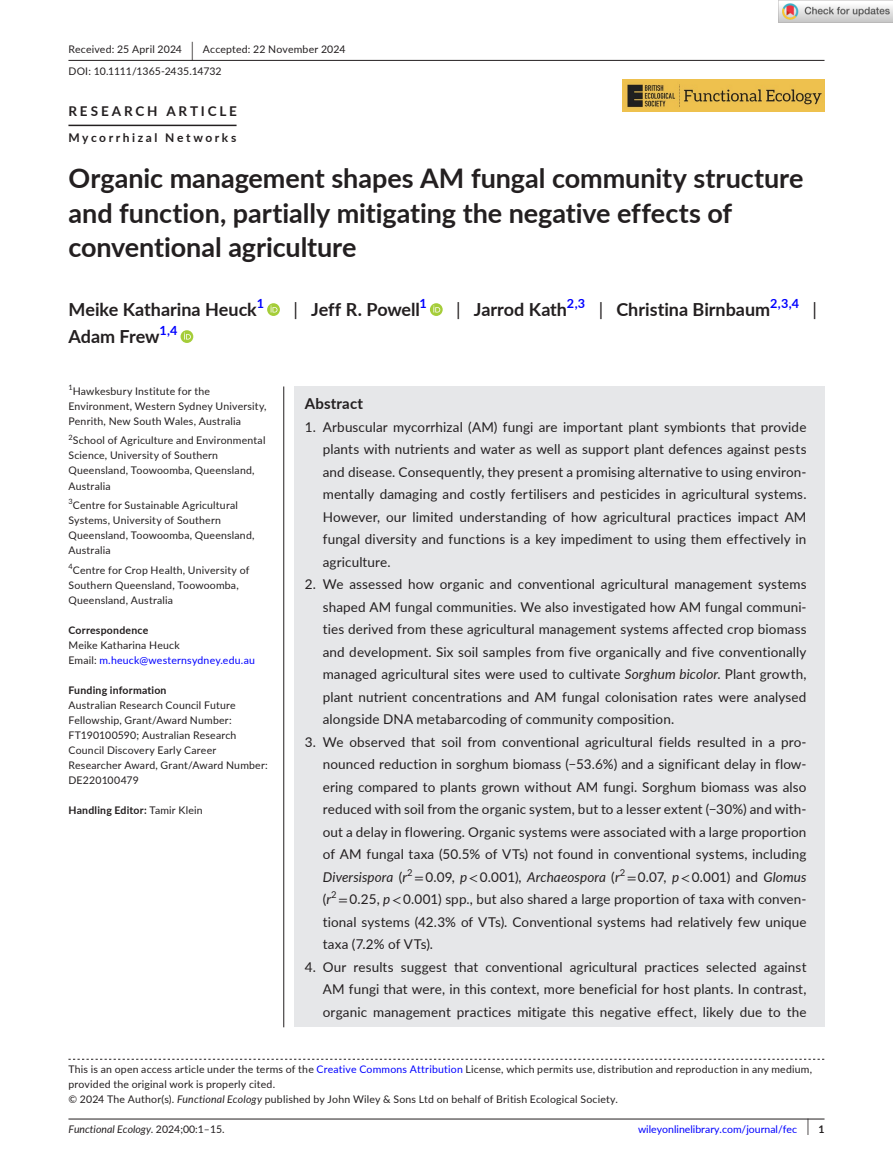
<style>
.page{position:relative;width:893px;height:1174px;background:#fff}
.page>*{position:absolute;margin:0;border:0;box-sizing:border-box;transform-origin:0 0}
.t1{font:700 27px/34.5px "Lato";letter-spacing:-.005em;color:#231f20}
.t2{font:700 18px "Lato";color:#231f20}
.t3{font:18px "Lato";color:#231f20}
.t4{font:700 15px "Lato";letter-spacing:.015em;color:#231f20}
.t5{font:13.5px/22.5px "Lato";letter-spacing:.01em;color:#231f20;text-align:justify}
.t6{font:italic 13.5px "Lato";letter-spacing:.005em;color:#231f20}
.t7{font:700 13.5px "Lato";letter-spacing:.21em;color:#231f20}
.t8{font:700 12.6px "Lato";color:#00f}
.t9{font:700 12px "Lato";letter-spacing:.215em;color:#231f20}
.t10{font:10.5px/15px "Lato";letter-spacing:.02em;color:#231f20}
.t11{font:10.5px/15px "Lato";letter-spacing:.01em;color:#00f}
.t12{font:700 10.5px "Lato";letter-spacing:.02em;color:#231f20}
.t13{font:italic 10.5px "Lato";color:#231f20}
.t14{font:9.45px "Lato";color:#231f20}
.t15{font:7.35px "Lato";color:#231f20}
.s1{font-size:19.65px}
.s2{font-weight:400}
.s3{color:#231f20}
.s4{font-style:italic}
.s5{font-family:"STIX";font-style:normal}
.s6{font-style:normal}
.s7{font-family:"STIX"}
.s8{color:#00f}
.s9{font-size:17.4px;color:#231f20}
.s10{font-weight:700;color:#231f20}
</style>
<div class="page">
<hr style="left:68px;top:1118px;width:756px;height:1px;background:#231f20">
<img style="left:623px;top:79px;width:201px;height:33px">
<hr style="left:68px;top:60px;width:756px;height:1px;background:#231f20">
<hr style="left:68px;top:125px;width:169px;height:1px;background:#231f20">
<svg style="left:267px;top:303px;width:13px;height:13px"></svg>
<svg style="left:271px;top:305px;width:6px;height:7px"></svg>
<svg style="left:430px;top:303px;width:13px;height:13px"></svg>
<svg style="left:433px;top:305px;width:7px;height:7px"></svg>
<svg style="left:181px;top:330px;width:12px;height:13px"></svg>
<svg style="left:184px;top:332px;width:7px;height:7px"></svg>
<div style="left:294px;top:386px;width:530px;height:641px;background:#e6e7e9"></div>
<hr style="left:283px;top:386px;width:1px;height:641px;background:#231f20">
<svg style="left:68px;top:1058px;width:756px;height:1px"></svg>
<img style="left:779px;top:0;width:114px;height:23px">
<p class="t10" style="left:68px;top:38px;width:279px;line-height:21.8px">Received: 25 April 2024 <span class="s1">|</span> Accepted: 22 November 2024<br>DOI: 10.1111/1365-2435.14732</p>
<p class="t7" style="left:68px;top:101px;width:170px">RESEARCH ARTICLE</p>
<p class="t9" style="left:68px;top:129px;width:169px">Mycorrhizal Networks</p>
<h1 class="t1" style="left:68px;top:160px;width:737px">Organic management shapes AM fungal community structure and function, partially mitigating the negative effects of conventional agriculture</h1>
<h2 class="t2" style="left:68px;top:296px;width:190px">Meike Katharina Heuck</h2>
<p class="t8" style="left:257px;top:294px;width:9px">1</p>
<h2 class="t2" style="left:293px;top:296px;width:128px"><span class="s2">|</span> Jeff R. Powell</h2>
<p class="t8" style="left:420px;top:294px;width:9px">1</p>
<h2 class="t2" style="left:456px;top:296px;width:112px"><span class="s2">|</span> Jarrod Kath</h2>
<p class="t8" style="left:567px;top:294px;width:20px">2,3</p>
<h2 class="t2" style="left:599px;top:296px;width:173px"><span class="s2">|</span> Christina Birnbaum</h2>
<p class="t8" style="left:770px;top:294px;width:30px">2,3,4</p>
<h2 class="t3" style="left:813px;top:296px;width:6px">|</h2>
<h2 class="t2" style="left:68px;top:323px;width:93px">Adam Frew</h2>
<p class="t8" style="left:160px;top:321px;width:19px">1,4</p>
<p class="t15" style="left:68px;top:382px;width:6px">1</p>
<p class="t10" style="left:68px;top:383px;width:200px;text-indent:4px">Hawkesbury Institute for the<br>Environment, Western Sydney University,<br>Penrith, New South Wales, Australia</p>
<p class="t10" style="left:68px;top:433px;width:199px"><sup>2</sup>School of Agriculture and Environmental<br>Science, University of Southern<br>Queensland, Toowoomba, Queensland,<br>Australia</p>
<p class="t10" style="left:68px;top:497px;width:188px"><sup>3</sup>Centre for Sustainable Agricultural<br>Systems, University of Southern<br>Queensland, Toowoomba, Queensland,<br>Australia</p>
<p class="t10" style="left:68px;top:562px;width:182px"><sup>4</sup>Centre for Crop Health, University of<br>Southern Queensland, Toowoomba,<br>Queensland, Australia</p>
<p class="t12" style="left:68px;top:622px;width:81px">Correspondence</p>
<p class="t11" style="left:68px;top:637px;width:188px"><span class="s3">Meike Katharina Heuck<br>Email:</span> m.heuck@westernsydney.edu.au</p>
<p class="t12" style="left:68px;top:682px;width:100px">Funding information</p>
<p class="t10" style="left:68px;top:697px;width:201px">Australian Research Council Future<br>Fellowship, Grant/Award Number:<br>FT190100590; Australian Research<br>Council Discovery Early Career<br>Researcher Award, Grant/Award Number:<br>DE220100479</p>
<p class="t12" style="left:68px;top:802px;width:136px">Handling Editor: <span class="s2">Tamir Klein</span></p>
<p class="t4" style="left:305px;top:392px;width:60px">Abstract</p>
<p class="t5" style="left:323px;top:415px;width:485px;text-indent:-18px">1. Arbuscular mycorrhizal (AM) fungi are important plant symbionts that provide plants with nutrients and water as well as support plant defences against pests and disease. Consequently, they present a promising alternative to using environ&shy;mentally damaging and costly fertilisers and pesticides in agricultural systems.<br>However, our limited understanding of how agricultural practices impact AM fungal diversity and functions is a key impediment to using them effectively in agriculture.</p>
<p class="t5" style="left:323px;top:572px;width:485px;text-indent:-18px">2. We assessed how organic and conventional agricultural management systems shaped AM fungal communities. We also investigated how AM fungal communi&shy;ties derived from these agricultural management systems affected crop biomass and development. Six soil samples from five organically and five conventionally managed agricultural sites were used to cultivate <span class="s4">Sorghum bicolor</span>. Plant growth, plant nutrient concentrations and AM fungal colonisation rates were analysed alongside DNA metabarcoding of community composition.</p>
<p class="t5" style="left:323px;top:730px;width:485px;text-indent:-18px">3. We observed that soil from conventional agricultural fields resulted in a pro&shy;nounced reduction in sorghum biomass (−53.6%) and a significant delay in flow&shy;ering compared to plants grown without AM fungi. Sorghum biomass was also reduced with soil from the organic system, but to a lesser extent (−30%) and with&shy;out a delay in flowering. Organic systems were associated with a large proportion of AM fungal taxa (50.5% of VTs) not found in conventional systems, including <span class="s4">Diversispora</span> (<span class="s4">r</span></p>
<p class="t14" style="left:407px;top:865px;width:7px">2</p>
<p class="t6" style="left:414px;top:867px;width:207px"><span class="s5">=</span> <span class="s6">0.09,</span> p<span class="s5">&lt;</span> <span class="s6">0.001),</span> Archaeospora <span class="s6">(</span>r</p>
<p class="t14" style="left:620px;top:865px;width:7px">2</p>
<p class="t5" style="left:627px;top:865px;width:181px"><span class="s7">=</span> 0.07, <span class="s4">p</span><span class="s7">&lt;</span> 0.001) and <span class="s4">Glomus</span></p>
<p class="t5" style="left:323px;top:887px;width:10px">(<span class="s4">r</span></p>
<p class="t14" style="left:331px;top:888px;width:7px">2</p>
<p class="t5" style="left:323px;top:887px;width:485px;text-indent:16px"><span class="s7">=</span> 0.25, <span class="s4">p</span><span class="s7">&lt;</span> 0.001) spp., but also shared a large proportion of taxa with conven&shy;tional systems (42.3% of VTs). Conventional systems had relatively few unique taxa (7.2% of VTs).</p>
<p class="t5" style="left:323px;top:955px;width:485px;text-indent:-18px">4. Our results suggest that conventional agricultural practices selected against AM fungi that were, in this context, more beneficial for host plants. In contrast, organic management practices mitigate this negative effect, likely due to the</p>
<p class="t10" style="left:68px;top:1061px;width:745px">This is an open access article under the terms of the <span class="s8">Creative Commons Attribution</span> License, which permits use, distribution and reproduction in any medium, provided the original work is properly cited.<br>© 2024 The Author(s). <span class="s4">Functional Ecology</span> published by John Wiley &amp; Sons Ltd on behalf of British Ecological Society.</p>
<p class="t13" style="left:68px;top:1121px;width:158px">Functional Ecology. <span class="s6">2024;00:1–15.</span></p>
<p class="t11" style="left:638px;top:1121px;width:188px">wileyonlinelibrary.com/journal/fec <span class="s9">|</span> <span class="s10">1</span></p>
</div>
